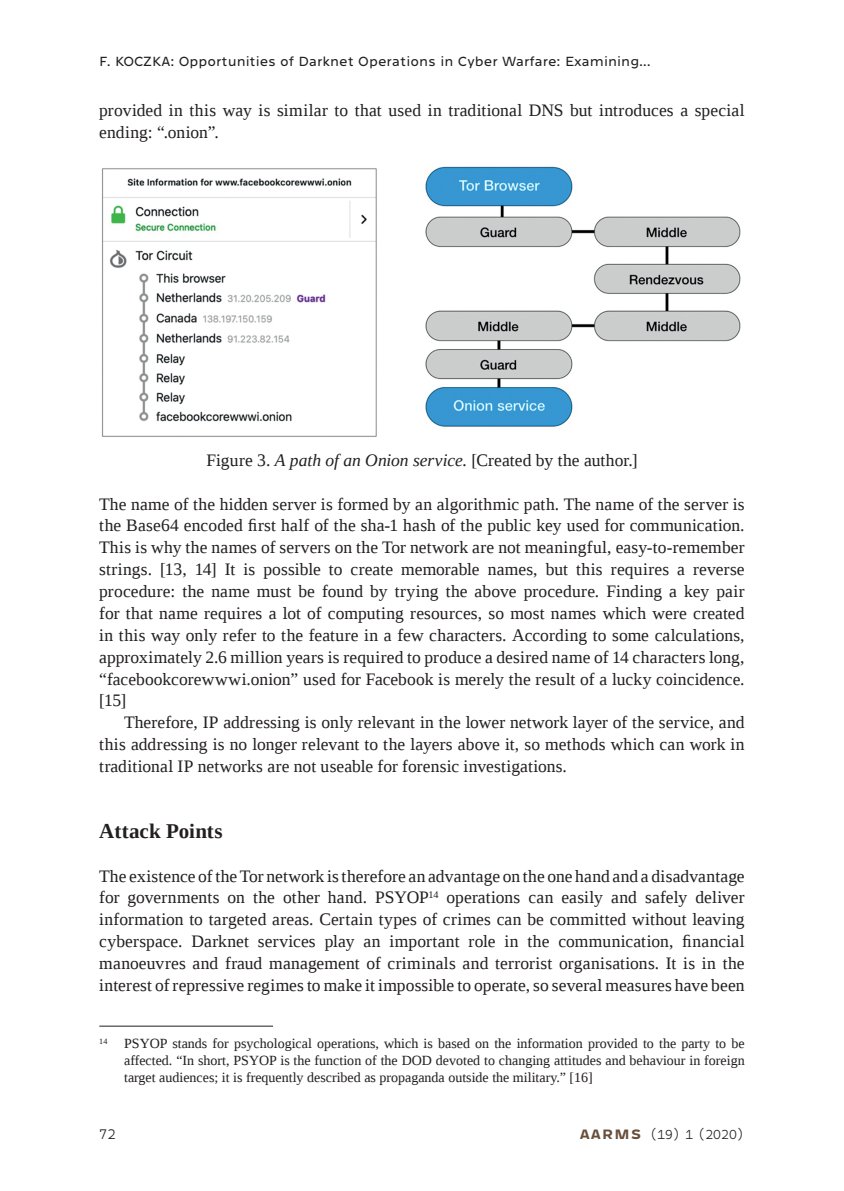
<style>
.page{position:relative;width:844px;height:1191px;background:#fff}
.page>*{position:absolute;margin:0;border:0;box-sizing:border-box;transform-origin:0 0}
._2_1_Cím_2{font:700 21px "Liberation Serif";letter-spacing:.005em;color:#231f20}
._3_0_Kenyérszöveg_el{font:17.5px/21.9px "Liberation Serif";letter-spacing:.005em;color:#231f20;text-align:justify}
._3_1_Kenyérszöveg{font:17.5px/21.9px "Liberation Serif";letter-spacing:.005em;color:#231f20}
._6_Képaláírás{font:17.5px "Liberation Serif";letter-spacing:.005em;color:#231f20}
.t1{font:100 14.88px "Westeinde Caption";color:#231f20}
._8_Lábjegyzet{font:14px/16.8px "Liberation Serif";color:#231f20;text-align:justify}
.t2{font:300 14px "Westeinde Caption";color:#231f20}
.t3{font:100 14px "Westeinde Caption";color:#231f20}
.s1{font-style:italic}
.s2{font-weight:700;color:#674f3b}
</style>
<div class="page">
<img style="left:102px;top:166px;width:639px;height:271px">
<hr style="left:99px;top:1025px;width:174px;height:1px;background:#231f20">
<p class="t2" style="left:99px;top:51px;width:553px">F. KOCZKA: Opportunities of Darknet Operations in Cyber Warfare: Examining…</p>
<p class="_3_1_Kenyérszöveg" style="left:99px;top:99px;width:646px">provided in this way is similar to that used in traditional DNS but introduces a special ending: “.onion”.</p>
<p class="_6_Képaláírás" style="left:206px;top:448px;width:432px">Figure 3. <span class="s1">A path of an Onion service.</span> [Created by the author.]</p>
<p class="_3_0_Kenyérszöveg_el" style="left:99px;top:492px;width:646px">The name of the hidden server is formed by an algorithmic path. The name of the server is the Base64 encoded first half of the sha-1 hash of the public key used for communication.<br>This is why the names of servers on the Tor network are not meaningful, easy-to-remember strings. [13, 14] It is possible to create memorable names, but this requires a reverse procedure: the name must be found by trying the above procedure. Finding a key pair for that name requires a lot of computing resources, so most names which were created in this way only refer to the feature in a few characters. According to some calculations, approximately 2.6 million years is required to produce a desired name of 14 characters long, “facebookcorewwwi.onion” used for Facebook is merely the result of a lucky coincidence. [15]</p>
<p class="_3_1_Kenyérszöveg" style="left:99px;top:711px;width:646px;text-align:justify;text-indent:25px">Therefore, IP addressing is only relevant in the lower network layer of the service, and this addressing is no longer relevant to the layers above it, so methods which can work in traditional IP networks are not useable for forensic investigations.</p>
<p class="_2_1_Cím_2" style="left:99px;top:816px;width:125px">Attack Points</p>
<p class="_3_0_Kenyérszöveg_el" style="left:99px;top:864px;width:646px">The existence of the Tor network is therefore an advantage on the one hand and a disadvantage for governments on the other hand. PSYOP<sup>14</sup> operations can easily and safely deliver information to targeted areas. Certain types of crimes can be committed without leaving cyberspace. Darknet services play an important role in the communication, financial manoeuvres and fraud management of criminals and terrorist organisations. It is in the interest of repressive regimes to make it impossible to operate, so several measures have been</p>
<p class="_8_Lábjegyzet" style="left:124px;top:1035px;width:622px;text-indent:-25px"><sup>14</sup> PSYOP stands for psychological operations, which is based on the information provided to the party to be affected. “In short, PSYOP is the function of the DOD devoted to changing attitudes and behaviour in foreign target audiences; it is frequently described as propaganda outside the military.” [16]</p>
<p class="t1" style="left:99px;top:1123px;width:18px">72</p>
<p class="t3" style="left:579px;top:1124px;width:166px"><span class="s2">AARMS</span> (19) 1 (2020)</p>
</div>
